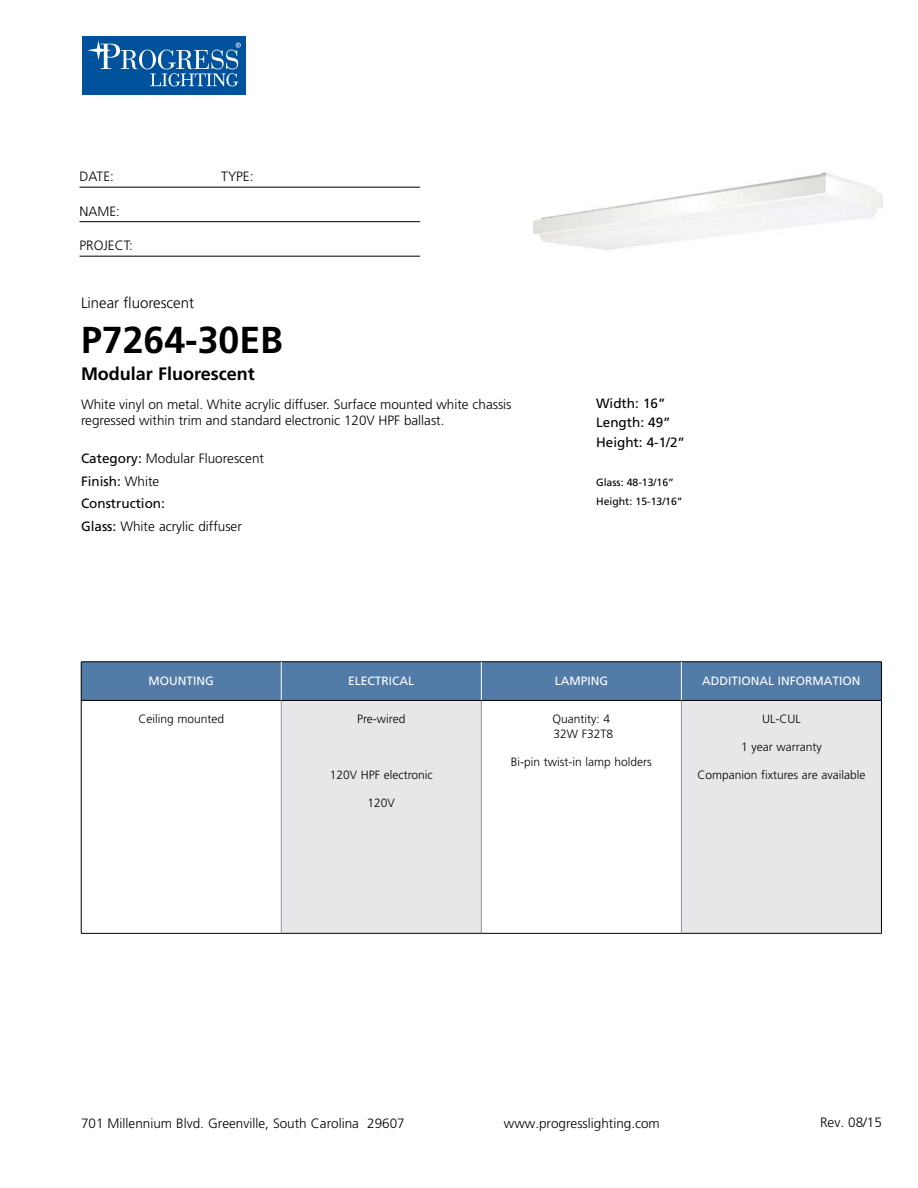
<style>
.page{position:relative;width:918px;height:1188px;background:#fff}
.page>*{position:absolute;margin:0;border:0;box-sizing:border-box;transform-origin:0 0}
.t1{font:700 37.5px "Frutiger";color:#000}
.t2{font:700 18px "Frutiger";color:#000}
.t3{font:300 15px "Frutiger";color:#000}
.t4{font:300 13.5px/22.5px "Frutiger";color:#000}
.t5{font:13.5px/19.5px "Frutiger";color:#000}
.t6{font:300 12px/15px "Frutiger";color:#000}
.t7{font:12px "Frutiger";color:#fff}
.t8{font:10.5px/19.5px "Frutiger";color:#000}
.s1{font-weight:400}
</style>
<div class="page">
<div style="left:82px;top:36px;width:164px;height:59px;background:#00529c"></div>
<svg style="left:139px;top:50px;width:17px;height:19px"></svg>
<div style="left:142px;top:50px;width:11px;height:19px;background:#00529c;border-radius:50%"></div>
<svg style="left:87px;top:40px;width:51px;height:29px"></svg>
<svg style="left:150px;top:43px;width:91px;height:43px"></svg>
<hr style="left:80px;top:187px;width:340px;height:1px;background:#000">
<hr style="left:80px;top:221px;width:340px;height:1px;background:#000">
<hr style="left:80px;top:256px;width:340px;height:1px;background:#000">
<div style="left:82px;top:663px;width:799px;height:37px;background:#527ba8"></div>
<div style="left:281px;top:700px;width:200px;height:233px;background:#e6e7e8"></div>
<div style="left:681px;top:700px;width:200px;height:233px;background:#e6e7e8"></div>
<hr style="left:281px;top:701px;width:1px;height:232px;background:#939598">
<hr style="left:481px;top:701px;width:1px;height:232px;background:#939598">
<hr style="left:681px;top:701px;width:1px;height:232px;background:#939598">
<hr style="left:81px;top:700px;width:200px;height:1px;background:#000">
<hr style="left:281px;top:700px;width:200px;height:1px;background:#000">
<hr style="left:481px;top:700px;width:200px;height:1px;background:#000">
<hr style="left:681px;top:700px;width:200px;height:1px;background:#000">
<hr style="left:81px;top:933px;width:200px;height:1px;background:#000">
<hr style="left:281px;top:933px;width:200px;height:1px;background:#000">
<hr style="left:481px;top:933px;width:200px;height:1px;background:#000">
<hr style="left:681px;top:933px;width:201px;height:1px;background:#000">
<hr style="left:81px;top:662px;width:200px;height:1px;background:#000">
<hr style="left:81px;top:662px;width:1px;height:38px;background:#000">
<hr style="left:281px;top:662px;width:200px;height:1px;background:#000">
<hr style="left:481px;top:662px;width:200px;height:1px;background:#000">
<hr style="left:681px;top:662px;width:201px;height:1px;background:#000">
<hr style="left:881px;top:662px;width:1px;height:38px;background:#000">
<hr style="left:81px;top:700px;width:1px;height:233px;background:#000">
<hr style="left:881px;top:700px;width:1px;height:233px;background:#000">
<hr style="left:281px;top:662px;width:1px;height:38px;background:#fff">
<hr style="left:681px;top:662px;width:1px;height:38px;background:#fff">
<hr style="left:481px;top:662px;width:1px;height:38px;background:#fff">
<img style="left:533px;top:172px;width:349px;height:78px">
<p class="t4" style="left:80px;top:165px;width:36px">DATE:</p>
<p class="t4" style="left:221px;top:165px;width:34px">TYPE:</p>
<p class="t4" style="left:80px;top:200px;width:42px">NAME:</p>
<p class="t4" style="left:80px;top:234px;width:55px">PROJECT:</p>
<p class="t3" style="left:81px;top:295px;width:115px">Linear fluorescent</p>
<h1 class="t1" style="left:81px;top:318px;width:204px">P7264-30EB</h1>
<h2 class="t2" style="left:81px;top:364px;width:175px">Modular Fluorescent</h2>
<p class="t4" style="left:81px;top:396px;width:432px;line-height:16.2px">White vinyl on metal. White acrylic diffuser. Surface mounted white chassis regressed within trim and standard electronic 120V HPF ballast.</p>
<p class="t4" style="left:81px;top:448px;width:185px"><span class="s1">Category:</span> Modular Fluorescent<br><span class="s1">Finish:</span> White<br><span class="s1">Construction:<br>Glass:</span> White acrylic diffuser</p>
<p class="t5" style="left:596px;top:393px;width:90px">Width: 16”<br>Length: 49”<br>Height: 4-1/2”</p>
<p class="t8" style="left:596px;top:472px;width:88px">Glass: 48-13/16”<br>Height: 15-13/16”</p>
<p class="t7" style="left:149px;top:673px;width:67px">MOUNTING</p>
<p class="t7" style="left:348px;top:673px;width:68px">ELECTRICAL</p>
<p class="t7" style="left:555px;top:673px;width:55px">LAMPING</p>
<p class="t7" style="left:702px;top:673px;width:160px">ADDITIONAL INFORMATION</p>
<p class="t6" style="left:138px;top:712px;width:87px">Ceiling mounted</p>
<p class="t6" style="left:357px;top:712px;width:50px">Pre-wired</p>
<p class="t6" style="left:553px;top:712px;width:62px">Quantity: 4<br>32W F32T8</p>
<p class="t6" style="left:511px;top:754px;width:143px">Bi-pin twist-in lamp holders</p>
<p class="t6" style="left:762px;top:712px;width:40px">UL-CUL</p>
<p class="t6" style="left:741px;top:739px;width:82px">1 year warranty</p>
<p class="t6" style="left:697px;top:767px;width:169px">Companion fixtures are available</p>
<p class="t6" style="left:330px;top:767px;width:105px">120V HPF electronic</p>
<p class="t6" style="left:368px;top:795px;width:29px">120V</p>
<p class="t4" style="left:81px;top:1112px;width:325px">701 Millennium Blvd. Greenville, South Carolina 29607</p>
<p class="t4" style="left:504px;top:1112px;width:158px">www.progresslighting.com</p>
<p class="t4" style="left:820px;top:1111px;width:63px">Rev. 08/15</p>
</div>
